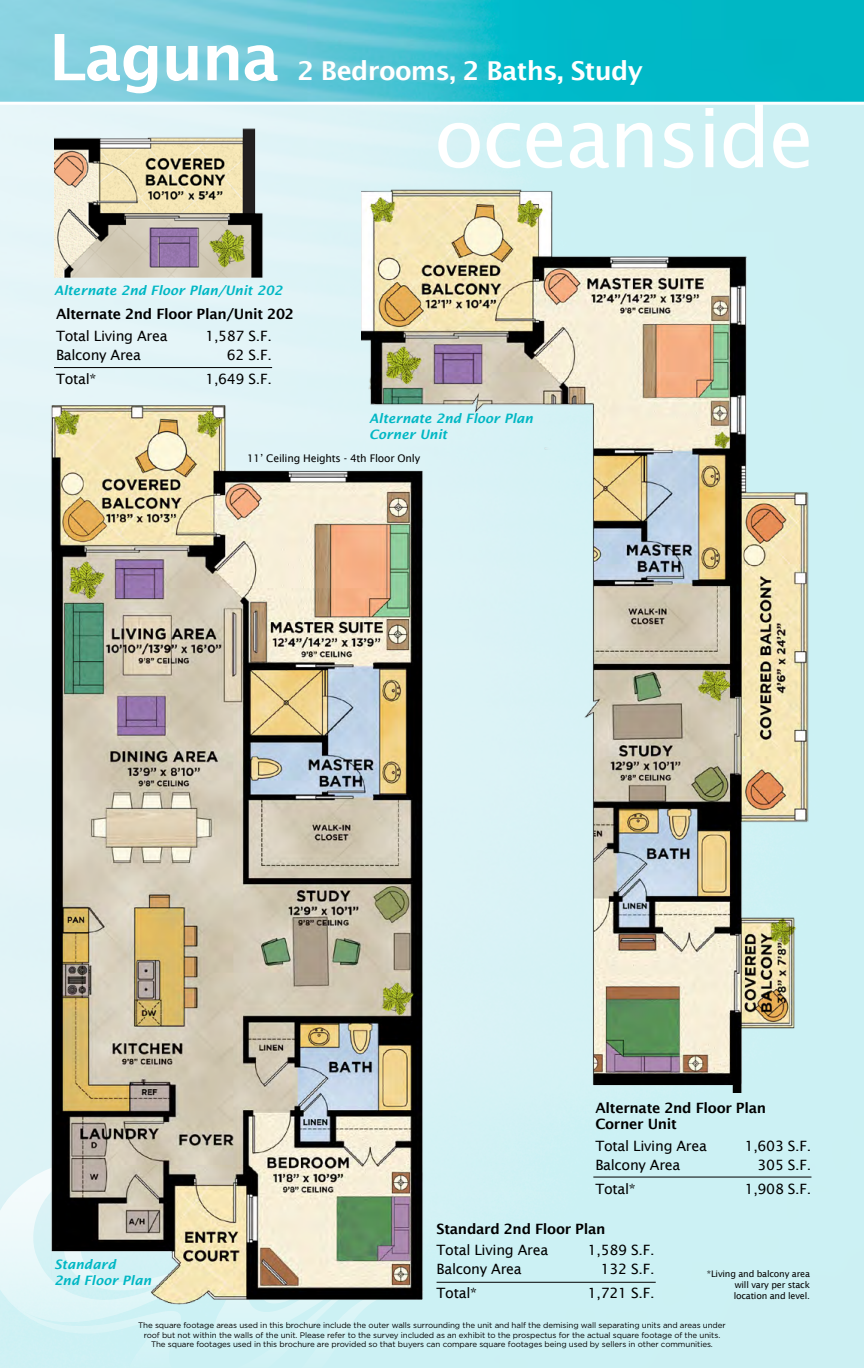
<style>
.page{position:relative;width:864px;height:1368px;background:#fff}
.page>*{position:absolute;margin:0;border:0;box-sizing:border-box;transform-origin:0 0}
.t1{font:82px "Lucida Sans";letter-spacing:-.025em;color:#fff}
.t2{font:600 64px "Lucida Sans";letter-spacing:-.025em;color:#fff}
.t3{font:600 26px "Lucida Sans";letter-spacing:-.025em;color:#fff}
.t4{font:14.2px "Lucida Sans";letter-spacing:-.02em;color:#000}
.t5{font:600 14.2px/16px "Lucida Sans";letter-spacing:-.02em;color:#000}
.t6{font:italic 600 13px/16px "Lucida Sans";color:#00b7c4}
.t7{font:10.5px "Lucida Sans";letter-spacing:-.02em;color:#000}
.t8{font:9px/11px "Lucida Sans";letter-spacing:-.02em;color:#000;text-align:justify}
.t9{font:8px/9.5px "Gotham";letter-spacing:-.01em;color:#000;text-align:center}
</style>
<div class="page">
<img style="left:0;top:0;width:864px;height:102px">
<div style="left:0;top:103px;width:864px;height:1265px;background:linear-gradient(to right,#e8f5f8,#c6f0f3)"></div>
<svg style="left:0;top:1139px;width:425px;height:229px;background:#daf3f6"></svg>
<svg style="left:5px;top:1184px;width:408px;height:184px;background:#d4f2f5"></svg>
<hr style="left:0;top:102px;width:864px;height:3px;background:#fff">
<img style="left:362px;top:182px;width:460px;height:911px">
<img style="left:43px;top:398px;width:393px;height:915px">
<hr style="left:437px;top:1282px;width:219px;height:1px;background:#000">
<hr style="left:593px;top:1177px;width:218px;height:1px;background:#000">
<img style="left:54px;top:120px;width:218px;height:158px">
<hr style="left:54px;top:367px;width:218px;height:1px;background:#000">
<h2 class="t2" style="left:49px;top:21px;width:232px">Laguna</h2>
<h3 class="t3" style="left:297px;top:56px;width:347px">2 Bedrooms, 2 Baths, Study</h3>
<h1 class="t1" style="left:434px;top:91px;width:382px">oceanside</h1>
<h3 class="t6" style="left:54px;top:282px;width:230px">Alternate 2nd Floor Plan/Unit 202</h3>
<h3 class="t5" style="left:56px;top:306px;width:239px">Alternate 2nd Floor Plan/Unit 202</h3>
<h3 class="t4" style="left:56px;top:328px;width:113px">Total Living Area</h3>
<h3 class="t4" style="left:205px;top:328px;width:68px">1,587 S.F.</h3>
<h3 class="t4" style="left:56px;top:347px;width:87px">Balcony Area</h3>
<h3 class="t4" style="left:227px;top:347px;width:47px">62 S.F.</h3>
<h3 class="t4" style="left:56px;top:371px;width:42px">Total*</h3>
<h3 class="t4" style="left:205px;top:371px;width:68px">1,649 S.F.</h3>
<h3 class="t6" style="left:369px;top:410px;width:166px">Alternate 2nd Floor Plan<br>Corner Unit</h3>
<h3 class="t7" style="left:247px;top:452px;width:174px">11’ Ceiling Heights - 4th Floor Only</h3>
<h3 class="t6" style="left:54px;top:1256px;width:99px">Standard<br>2nd Floor Plan</h3>
<h3 class="t5" style="left:595px;top:1100px;width:172px">Alternate 2nd Floor Plan<br>Corner Unit</h3>
<h3 class="t4" style="left:595px;top:1138px;width:113px">Total Living Area</h3>
<h3 class="t4" style="left:745px;top:1138px;width:68px">1,603 S.F.</h3>
<h3 class="t4" style="left:595px;top:1157px;width:87px">Balcony Area</h3>
<h3 class="t4" style="left:758px;top:1157px;width:55px">305 S.F.</h3>
<h3 class="t4" style="left:595px;top:1181px;width:42px">Total*</h3>
<h3 class="t4" style="left:745px;top:1181px;width:68px">1,908 S.F.</h3>
<h3 class="t5" style="left:437px;top:1220px;width:170px">Standard 2nd Floor Plan</h3>
<h3 class="t4" style="left:437px;top:1242px;width:113px">Total Living Area</h3>
<h3 class="t4" style="left:588px;top:1242px;width:68px">1,589 S.F.</h3>
<h3 class="t4" style="left:437px;top:1261px;width:87px">Balcony Area</h3>
<h3 class="t4" style="left:601px;top:1261px;width:55px">132 S.F.</h3>
<h3 class="t4" style="left:437px;top:1285px;width:42px">Total*</h3>
<h3 class="t4" style="left:588px;top:1285px;width:68px">1,721 S.F.</h3>
<p class="t8" style="left:734px;top:1268px;width:78px;text-indent:-27px">*Living and balcony area will vary per stack location and level.</p>
<p class="t9" style="left:138px;top:1320px;width:589px">The square footage areas used in this brochure include the outer walls surrounding the unit and half the demising wall separating units and areas under roof but not within the walls of the unit. Please refer to the survey included as an exhibit to the prospectus for the actual square footage of the units.<br>The square footages used in this brochure are provided so that buyers can compare square footages being used by sellers in other communities.</p>
</div>
